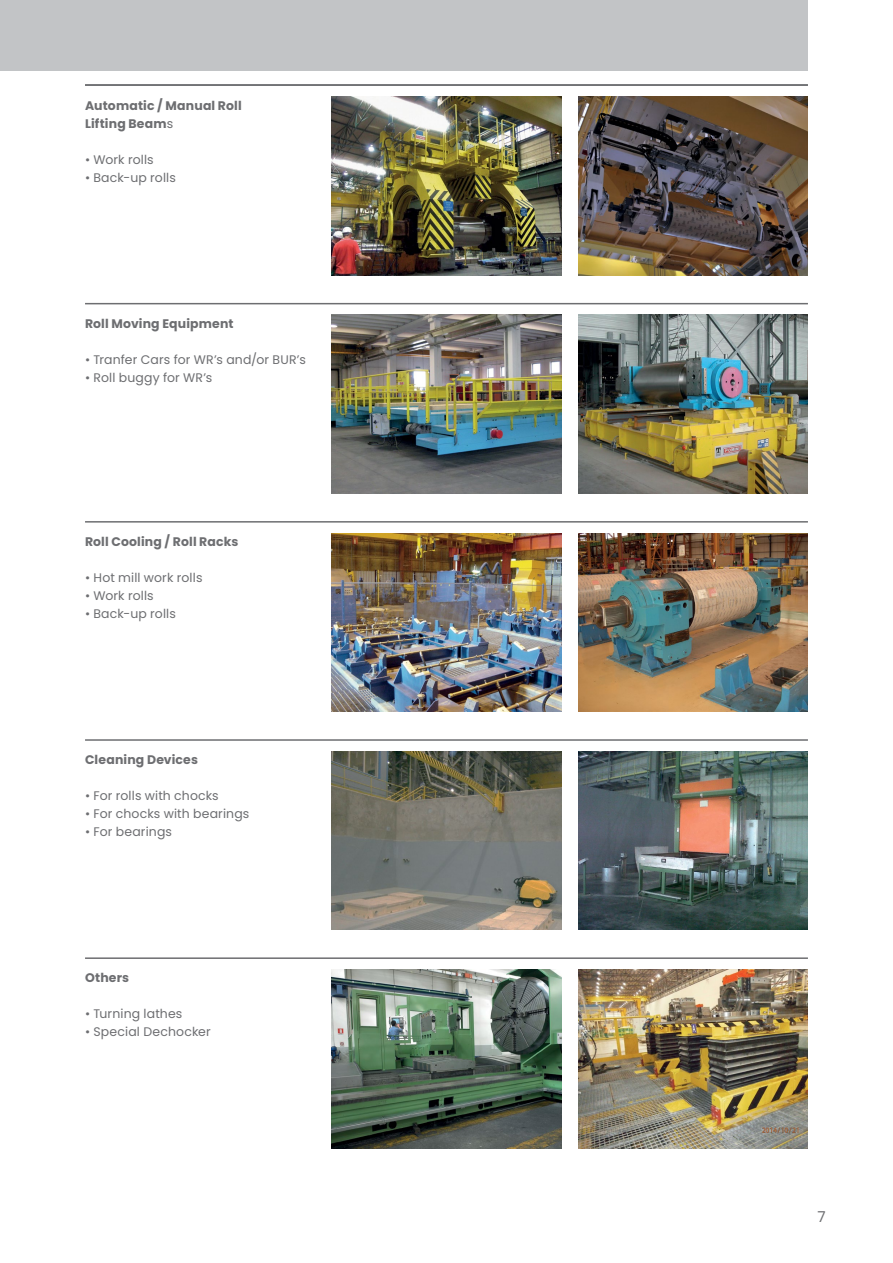
<style>
.page{position:relative;width:893px;height:1263px;background:#fff}
.page>*{position:absolute;margin:0;border:0;box-sizing:border-box;transform-origin:0 0}
.t1{font:15px "Poppins";color:#6d6e71}
.t2{font:12.45px "Poppins";letter-spacing:.01em;color:#6d6e71}
.t3{font:700 12.45px/18px "Poppins";letter-spacing:.015em;color:#6d6e71}
.s1{font-weight:400}
</style>
<div class="page">
<div style="left:0;top:0;width:808px;height:70px;background:#c2c4c6"></div>
<hr style="left:85px;top:84px;width:723px;height:2px;background:#6d6e71">
<hr style="left:85px;top:303px;width:723px;height:1px;background:#6d6e71">
<img style="left:578px;top:315px;width:230px;height:178px">
<img style="left:332px;top:315px;width:229px;height:178px">
<hr style="left:85px;top:521px;width:723px;height:2px;background:#6d6e71">
<img style="left:578px;top:533px;width:230px;height:179px">
<img style="left:332px;top:533px;width:229px;height:179px">
<hr style="left:85px;top:739px;width:723px;height:2px;background:#6d6e71">
<img style="left:578px;top:751px;width:230px;height:179px">
<img style="left:332px;top:751px;width:229px;height:179px">
<img style="left:578px;top:97px;width:230px;height:178px">
<img style="left:332px;top:97px;width:229px;height:178px">
<img style="left:578px;top:969px;width:230px;height:179px">
<img style="left:332px;top:969px;width:229px;height:179px">
<hr style="left:85px;top:957px;width:723px;height:2px;background:#6d6e71">
<p class="t3" style="left:85px;top:96px;width:158px">Automatic / Manual Roll<br>Lifting Beam<span class="s1">s</span></p>
<p class="t2" style="left:85px;top:152px;width:70px">• Work rolls</p>
<p class="t2" style="left:85px;top:170px;width:92px">• Back-up rolls</p>
<p class="t3" style="left:85px;top:315px;width:150px">Roll Moving Equipment</p>
<p class="t2" style="left:85px;top:352px;width:222px">• Tranfer Cars for WR’s and/or BUR’s</p>
<p class="t2" style="left:85px;top:370px;width:129px">• Roll buggy for WR’s</p>
<p class="t3" style="left:85px;top:533px;width:155px">Roll Cooling / Roll Racks</p>
<p class="t2" style="left:85px;top:570px;width:119px">• Hot mill work rolls</p>
<p class="t2" style="left:85px;top:588px;width:70px">• Work rolls</p>
<p class="t2" style="left:85px;top:606px;width:92px">• Back-up rolls</p>
<p class="t3" style="left:85px;top:751px;width:114px">Cleaning Devices</p>
<p class="t2" style="left:85px;top:789px;width:135px">• For rolls with chocks</p>
<p class="t2" style="left:85px;top:807px;width:166px">• For chocks with bearings</p>
<p class="t2" style="left:85px;top:825px;width:89px">• For bearings</p>
<p class="t3" style="left:85px;top:969px;width:46px">Others</p>
<p class="t2" style="left:85px;top:1007px;width:99px">• Turning lathes</p>
<p class="t2" style="left:85px;top:1025px;width:127px">• Special Dechocker</p>
<p class="t1" style="left:817px;top:1208px;width:10px">7</p>
</div>
